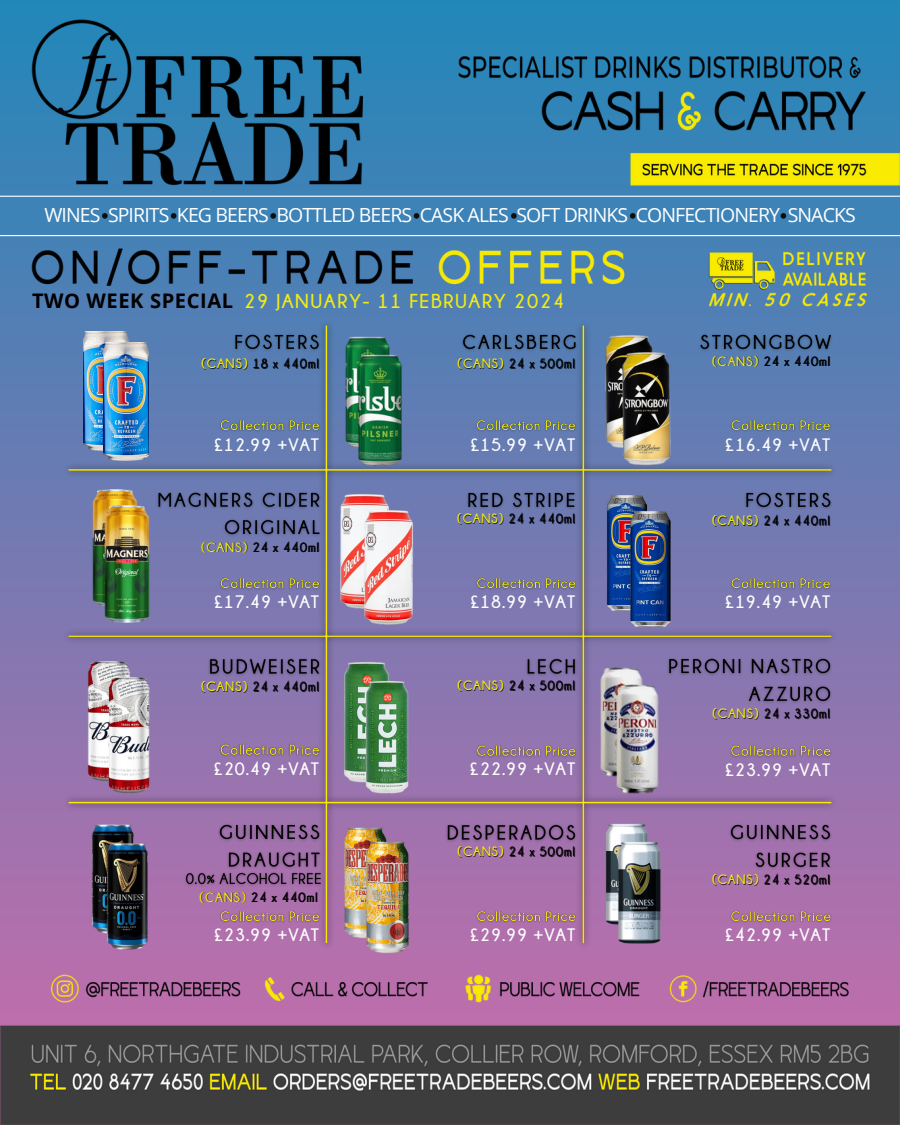
<style>
.page{position:relative;width:900px;height:1125px;background:#fff}
.page>*{position:absolute;margin:0;border:0;box-sizing:border-box;transform-origin:0 0}
.t1{font:700 20.1px "Champagne Limousines";letter-spacing:.08em;color:#f3eb12}
.t2{font:700 20.1px "Open Sans";letter-spacing:.03em;color:#000}
.t3{font:19.5px "Open Sans";letter-spacing:-.045em;color:#fff}
.t4{font:700 18px "Champagne Limousines";letter-spacing:.05em;color:#fefefe}
.t5{font:700 13.5px "Champagne Limousines";letter-spacing:.05em;color:#000}
.s1{color:#f3eb12}
.s2{color:rgb(0 0 0/.75)}
</style>
<div class="page">
<img style="left:0;top:7px;width:900px;height:1118px">
<img style="left:663px;top:653px;width:174px;height:55px">
<img style="left:740px;top:486px;width:98px;height:29px">
<img style="left:229px;top:328px;width:98px;height:29px">
<img style="left:456px;top:328px;width:127px;height:29px">
<img style="left:203px;top:653px;width:123px;height:28px">
<img style="left:180px;top:819px;width:147px;height:72px">
<img style="left:724px;top:819px;width:117px;height:55px">
<img style="left:86px;top:487px;width:56px;height:122px">
<img style="left:100px;top:503px;width:53px;height:122px">
<img style="left:76px;top:662px;width:66px;height:119px">
<img style="left:95px;top:678px;width:70px;height:116px">
<img style="left:81px;top:818px;width:64px;height:121px">
<img style="left:100px;top:838px;width:55px;height:118px">
<img style="left:335px;top:336px;width:65px;height:112px">
<img style="left:348px;top:355px;width:64px;height:110px">
<img style="left:332px;top:662px;width:70px;height:120px">
<img style="left:351px;top:681px;width:71px;height:112px">
<img style="left:344px;top:826px;width:44px;height:114px">
<img style="left:604px;top:335px;width:49px;height:113px">
<img style="left:594px;top:492px;width:66px;height:122px">
<img style="left:613px;top:508px;width:75px;height:122px">
<img style="left:594px;top:654px;width:56px;height:135px">
<img style="left:610px;top:672px;width:56px;height:135px">
<img style="left:601px;top:818px;width:49px;height:111px">
<img style="left:616px;top:837px;width:46px;height:112px">
<img style="left:462px;top:486px;width:124px;height:28px">
<img style="left:84px;top:332px;width:45px;height:118px">
<img style="left:104px;top:342px;width:45px;height:119px">
<img style="left:151px;top:486px;width:175px;height:55px">
<img style="left:216px;top:574px;width:109px;height:20px">
<img style="left:694px;top:328px;width:144px;height:29px">
<img style="left:728px;top:417px;width:108px;height:19px">
<img style="left:473px;top:574px;width:108px;height:20px">
<img style="left:728px;top:742px;width:108px;height:19px">
<img style="left:520px;top:653px;width:61px;height:28px">
<img style="left:473px;top:742px;width:108px;height:19px">
<img style="left:440px;top:819px;width:142px;height:28px">
<img style="left:473px;top:907px;width:108px;height:20px">
<img style="left:728px;top:907px;width:108px;height:20px">
<img style="left:728px;top:574px;width:108px;height:20px">
<img style="left:216px;top:417px;width:109px;height:19px">
<img style="left:472px;top:417px;width:109px;height:19px">
<img style="left:216px;top:741px;width:109px;height:19px">
<img style="left:216px;top:907px;width:109px;height:20px">
<img style="left:329px;top:488px;width:73px;height:126px">
<img style="left:353px;top:504px;width:73px;height:126px">
<img style="left:365px;top:841px;width:44px;height:114px">
<img style="left:621px;top:352px;width:50px;height:113px">
<div style="left:32px;top:293px;width:200px;height:16px;background:#517fb5"></div>
<svg style="left:0;top:234px;width:900px;height:2px"></svg>
<div style="left:0;top:197px;width:900px;height:37px;background:#3d83b7"></div>
<hr style="left:0;top:196px;width:900px;height:1px;background:#fff">
<svg style="left:102px;top:213px;width:6px;height:6px"></svg>
<svg style="left:171px;top:213px;width:5px;height:6px"></svg>
<svg style="left:414px;top:213px;width:5px;height:6px"></svg>
<svg style="left:270px;top:213px;width:6px;height:6px"></svg>
<svg style="left:511px;top:213px;width:6px;height:6px"></svg>
<svg style="left:630px;top:213px;width:6px;height:6px"></svg>
<svg style="left:781px;top:213px;width:5px;height:6px"></svg>
<p class="t3" style="left:44px;top:202px;width:813px">WINES SPIRITS KEG BEERS BOTTLED BEERS CASK ALES SOFT DRINKS CONFECTIONERY SNACKS</p>
<p class="t2" style="left:32px;top:286px;width:203px">TWO WEEK SPECIAL</p>
<h3 class="t1" style="left:244px;top:290px;width:322px">29 JANUARY- 11 FEBRUARY 2024</h3>
<p class="t5" style="left:201px;top:356px;width:119px"><span class="s1">(CANS)</span> 18 x 440ml</p>
<p class="t5" style="left:458px;top:356px;width:119px"><span class="s1">(CANS)</span> 24 x 500ml</p>
<h3 class="t4" style="left:214px;top:434px;width:106px">£12.99 +VAT</h3>
<h3 class="t4" style="left:471px;top:434px;width:106px">£15.99 +VAT</h3>
<p class="t5" style="left:457px;top:511px;width:120px"><span class="s1">(CANS)</span> 24 x 440ml</p>
<p class="t5" style="left:202px;top:539px;width:119px"><span class="s2">(CANS)</span> 24 x 440ml</p>
<p class="t4" style="left:215px;top:592px;width:106px">£17.49 +VAT</p>
<p class="t4" style="left:471px;top:592px;width:106px">£18.99 +VAT</p>
<p class="t5" style="left:201px;top:679px;width:120px"><span class="s1">(CANS)</span> 24 x 440ml</p>
<p class="t5" style="left:458px;top:678px;width:119px"><span class="s1">(CANS)</span> 24 x 500ml</p>
<p class="t4" style="left:214px;top:759px;width:106px">£20.49 +VAT</p>
<p class="t4" style="left:470px;top:759px;width:106px">£22.99 +VAT</p>
<p class="t5" style="left:458px;top:844px;width:119px"><span class="s1">(CANS)</span> 24 x 500ml</p>
<h3 class="t5" style="left:200px;top:890px;width:120px"><span class="s1">(CANS)</span> 24 x 440ml</h3>
<p class="t4" style="left:215px;top:925px;width:106px">£23.99 +VAT</p>
<p class="t4" style="left:471px;top:925px;width:106px">£29.99 +VAT</p>
<h1 class="t5" style="left:712px;top:354px;width:120px"><span class="s1">(CANS)</span> 24 x 440ml</h1>
<p class="t4" style="left:726px;top:434px;width:106px">£16.49 +VAT</p>
<p class="t5" style="left:712px;top:513px;width:120px"><span class="s1">(CANS)</span> 24 x 440ml</p>
<h3 class="t4" style="left:726px;top:592px;width:106px">£19.49 +VAT</h3>
<p class="t5" style="left:712px;top:706px;width:119px"><span class="s1">(CANS)</span> 24 x 330ml</p>
<p class="t4" style="left:726px;top:760px;width:106px">£23.99 +VAT</p>
<p class="t5" style="left:712px;top:872px;width:119px"><span class="s1">(CANS)</span> 24 x 520ml</p>
<h3 class="t4" style="left:725px;top:925px;width:106px">£42.99 +VAT</h3>
</div>
